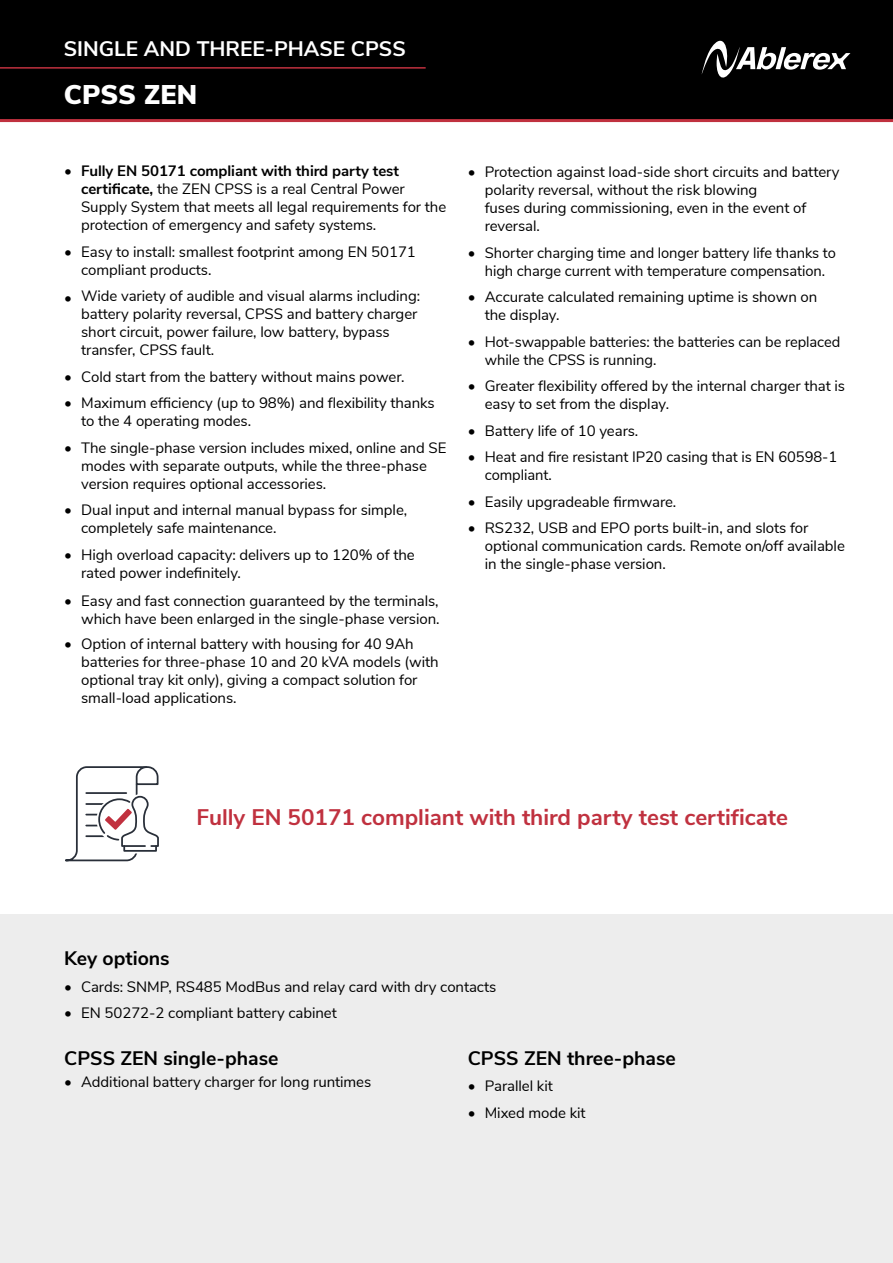
<style>
.page{position:relative;width:893px;height:1263px;background:#fff}
.page>*{position:absolute;margin:0;border:0;box-sizing:border-box;transform-origin:0 0}
.t1{font:900 27px "Nunito Sans";color:#fff}
.t2{font:700 22.5px "Nunito Sans";color:#c0313f}
.t3{font:700 21px "Nunito Sans";color:#fff}
.t4{font:700 19.5px "Nunito Sans";color:#000}
.t5{font:15px/18px "Nunito Sans";letter-spacing:-.005em;color:#000}
.s1{font-weight:700}
</style>
<div class="page">
<div style="left:0;top:914px;width:893px;height:349px;background:#ededed"></div>
<svg style="left:65px;top:766px;width:94px;height:96px"></svg>
<div style="left:0;top:0;width:893px;height:119px;background:#000"></div>
<hr style="left:0;top:67px;width:426px;height:2px;background:#c0313f">
<hr style="left:0;top:119px;width:893px;height:3px;background:#c0313f">
<svg style="left:702px;top:40px;width:148px;height:38px"></svg>
<h3 class="t3" style="left:64px;top:34px;width:343px">SINGLE AND THREE-PHASE CPSS</h3>
<h1 class="t1" style="left:64px;top:75px;width:135px">CPSS ZEN</h1>
<p class="t5" style="left:81px;top:161px;width:367px;text-indent:-17px">• <span class="s1">Fully EN 50171 compliant with third party test certificate,</span> the ZEN CPSS is a real Central Power Supply System that meets all legal requirements for the protection of emergency and safety systems.</p>
<p class="t5" style="left:81px;top:241px;width:336px;text-indent:-17px">• Easy to install: smallest footprint among EN 50171 compliant products.</p>
<p class="t5" style="left:81px;top:286px;width:341px;text-indent:-17px">• Wide variety of audible and visual alarms including: battery polarity reversal, CPSS and battery charger short circuit, power failure, low battery, bypass transfer, CPSS fault.</p>
<p class="t5" style="left:64px;top:366px;width:342px">• Cold start from the battery without mains power.</p>
<p class="t5" style="left:81px;top:393px;width:355px;text-indent:-17px">• Maximum efficiency (up to 98%) and flexibility thanks to the 4 operating modes.</p>
<p class="t5" style="left:81px;top:437px;width:367px;text-indent:-17px">• The single-phase version includes mixed, online and SE modes with separate outputs, while the three-phase version requires optional accessories.</p>
<p class="t5" style="left:81px;top:500px;width:328px;text-indent:-17px">• Dual input and internal manual bypass for simple, completely safe maintenance.</p>
<p class="t5" style="left:81px;top:544px;width:335px;text-indent:-17px">• High overload capacity: delivers up to 120% of the rated power indefinitely.</p>
<p class="t5" style="left:64px;top:590px;width:377px;text-align:right">• Easy and fast connection guaranteed by the terminals, which have been enlarged in the single-phase version.</p>
<p class="t5" style="left:81px;top:633px;width:359px;text-indent:-17px">• Option of internal battery with housing for 40 9Ah batteries for three-phase 10 and 20 kVA models (with optional tray kit only), giving a compact solution for small-load applications.</p>
<p class="t5" style="left:485px;top:162px;width:356px;text-indent:-17px">• Protection against load-side short circuits and battery polarity reversal, without the risk blowing<br>fuses during commissioning, even in the event of reversal.</p>
<p class="t5" style="left:468px;top:242px;width:370px;text-align:center">• Shorter charging time and longer battery life thanks to high charge current with temperature compensation.</p>
<p class="t5" style="left:485px;top:287px;width:334px;text-indent:-17px">• Accurate calculated remaining uptime is shown on the display.</p>
<p class="t5" style="left:485px;top:331px;width:357px;text-indent:-17px">• Hot-swappable batteries: the batteries can be replaced while the CPSS is running.</p>
<p class="t5" style="left:485px;top:376px;width:362px;text-indent:-17px">• Greater flexibility offered by the internal charger that is easy to set from the display.</p>
<p class="t5" style="left:468px;top:420px;width:172px">• Battery life of 10 years.</p>
<p class="t5" style="left:485px;top:447px;width:354px;text-indent:-17px">• Heat and fire resistant IP20 casing that is EN 60598-1 compliant.</p>
<p class="t5" style="left:468px;top:492px;width:210px">• Easily upgradeable firmware.</p>
<p class="t5" style="left:485px;top:518px;width:362px;text-indent:-17px">• RS232, USB and EPO ports built-in, and slots for optional communication cards. Remote on/off available in the single-phase version.</p>
<h2 class="t2" style="left:197px;top:801px;width:593px">Fully EN 50171 compliant with third party test certificate</h2>
<h3 class="t4" style="left:64px;top:944px;width:107px">Key options</h3>
<p class="t5" style="left:64px;top:976px;width:434px">• Cards: SNMP, RS485 ModBus and relay card with dry contacts</p>
<p class="t5" style="left:64px;top:1003px;width:274px">• EN 50272-2 compliant battery cabinet</p>
<h3 class="t4" style="left:468px;top:1044px;width:210px">CPSS ZEN three-phase</h3>
<p class="t5" style="left:468px;top:1076px;width:87px">• Parallel kit</p>
<p class="t5" style="left:468px;top:1103px;width:119px">• Mixed mode kit</p>
<h3 class="t4" style="left:64px;top:1044px;width:216px">CPSS ZEN single-phase</h3>
<p class="t5" style="left:64px;top:1072px;width:309px">• Additional battery charger for long runtimes</p>
</div>
